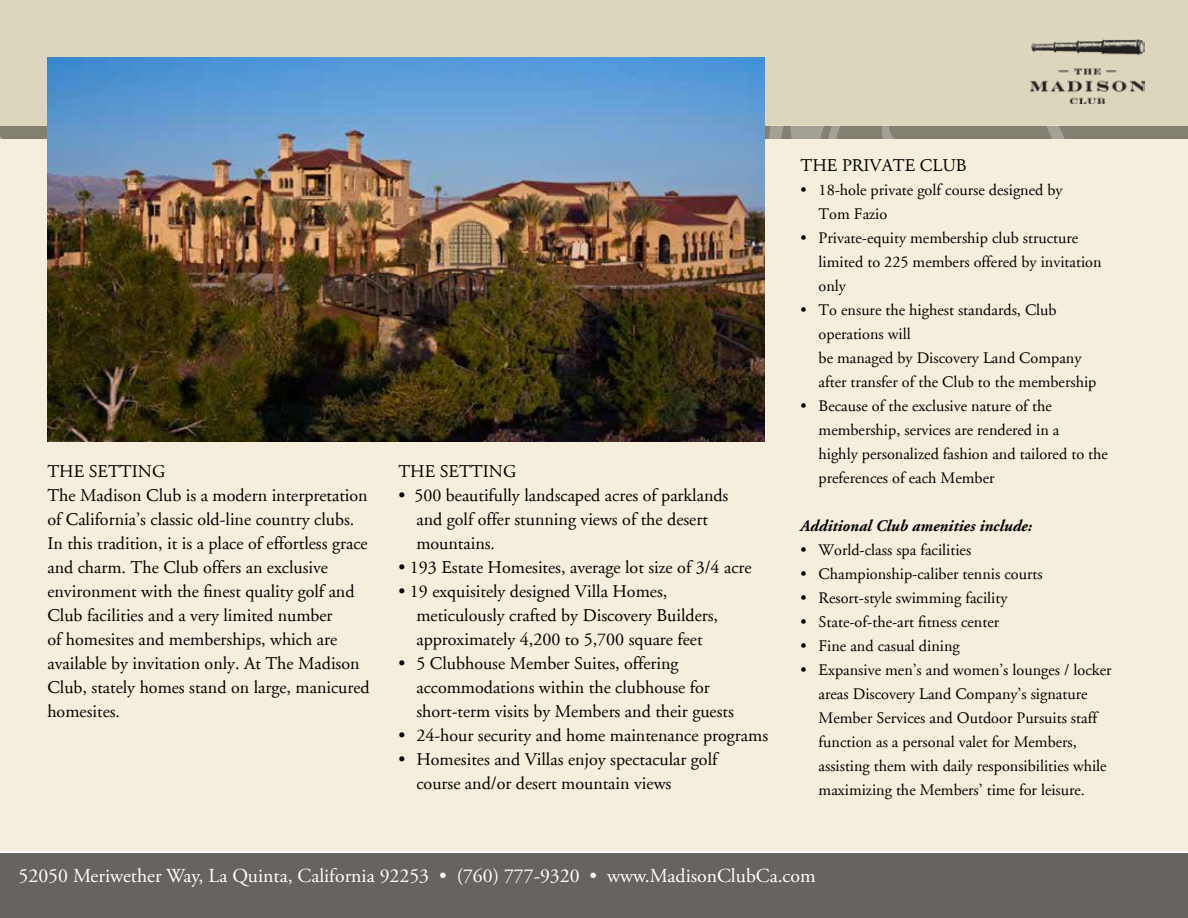
<style>
.page{position:relative;width:1188px;height:918px;background:#fff}
.page>*{position:absolute;margin:0;border:0;box-sizing:border-box;transform-origin:0 0}
.t1{font:19.8px "Adobe Garamond Pro";color:#fff}
.t2{font:18px/24px "Adobe Garamond";color:#000}
.t3{font:16.2px/24px "Adobe Garamond";color:#000}
.t4{font:italic 700 16.2px "Adobe Garamond";color:#000}
</style>
<div class="page">
<div style="left:0;top:0;width:1188px;height:882px;background:#f5eedc"></div>
<div style="left:0;top:0;width:1188px;height:126px;background:#dcd6bc"></div>
<img style="left:1030px;top:40px;width:114px;height:63px">
<div style="left:0;top:851px;width:1188px;height:67px;background:#67645f"></div>
<svg style="left:0;top:126px;width:1179px;height:13px;background:#888576"></svg>
<img style="left:47px;top:58px;width:718px;height:383px">
<p class="t2" style="left:47px;top:460px;width:324px">THE SETTING<br>The Madison Club is a modern interpretation of California’s classic old-line country clubs.<br>In this tradition, it is a place of effortless grace and charm. The Club offers an exclusive environment with the finest quality golf and Club facilities and a very limited number<br>of homesites and memberships, which are available by invitation only. At The Madison Club, stately homes stand on large, manicured homesites.</p>
<p class="t2" style="left:398px;top:460px;width:120px">THE SETTING</p>
<p class="t2" style="left:416px;top:484px;width:314px;text-indent:-18px">• 500 beautifully landscaped acres of parklands and golf offer stunning views of the desert mountains.</p>
<p class="t2" style="left:398px;top:556px;width:355px">• 193 Estate Homesites, average lot size of 3/4 acre</p>
<p class="t2" style="left:416px;top:580px;width:303px;text-indent:-18px">• 19 exquisitely designed Villa Homes, meticulously crafted by Discovery Builders, approximately 4,200 to 5,700 square feet</p>
<p class="t2" style="left:416px;top:652px;width:319px;text-indent:-18px">• 5 Clubhouse Member Suites, offering accommodations within the clubhouse for short-term visits by Members and their guests</p>
<p class="t2" style="left:398px;top:723px;width:371px">• 24-hour security and home maintenance programs</p>
<p class="t2" style="left:416px;top:747px;width:302px;text-indent:-18px">• Homesites and Villas enjoy spectacular golf course and/or desert mountain views</p>
<p class="t2" style="left:801px;top:154px;width:168px">THE PRIVATE CLUB</p>
<p class="t3" style="left:819px;top:179px;width:246px;text-indent:-18px">• 18-hole private golf course designed by<br>Tom Fazio</p>
<p class="t3" style="left:819px;top:227px;width:284px;text-indent:-18px">• Private-equity membership club structure limited to 225 members offered by invitation only</p>
<p class="t3" style="left:819px;top:299px;width:279px;text-indent:-18px">• To ensure the highest standards, Club operations will<br>be managed by Discovery Land Company after transfer of the Club to the membership</p>
<p class="t3" style="left:819px;top:395px;width:291px;text-indent:-18px">• Because of the exclusive nature of the membership, services are rendered in a<br>highly personalized fashion and tailored to the preferences of each Member</p>
<p class="t4" style="left:801px;top:517px;width:233px">Additional Club amenities include:</p>
<p class="t3" style="left:801px;top:539px;width:172px">• World-class spa facilities</p>
<p class="t3" style="left:801px;top:563px;width:244px">• Championship-caliber tennis courts</p>
<p class="t3" style="left:801px;top:587px;width:208px">• Resort-style swimming facility</p>
<p class="t3" style="left:801px;top:611px;width:200px">• State-of-the-art fitness center</p>
<p class="t3" style="left:801px;top:635px;width:161px">• Fine and casual dining</p>
<p class="t3" style="left:819px;top:659px;width:294px;text-indent:-18px">• Expansive men’s and women’s lounges / locker areas Discovery Land Company’s signature Member Services and Outdoor Pursuits staff function as a personal valet for Members, assisting them with daily responsibilities while maximizing the Members’ time for leisure.</p>
<p class="t1" style="left:19px;top:864px;width:799px">52050 Meriwether Way, La Quinta, California 92253 • (760) 777-9320 • www.MadisonClubCa.com</p>
</div>
